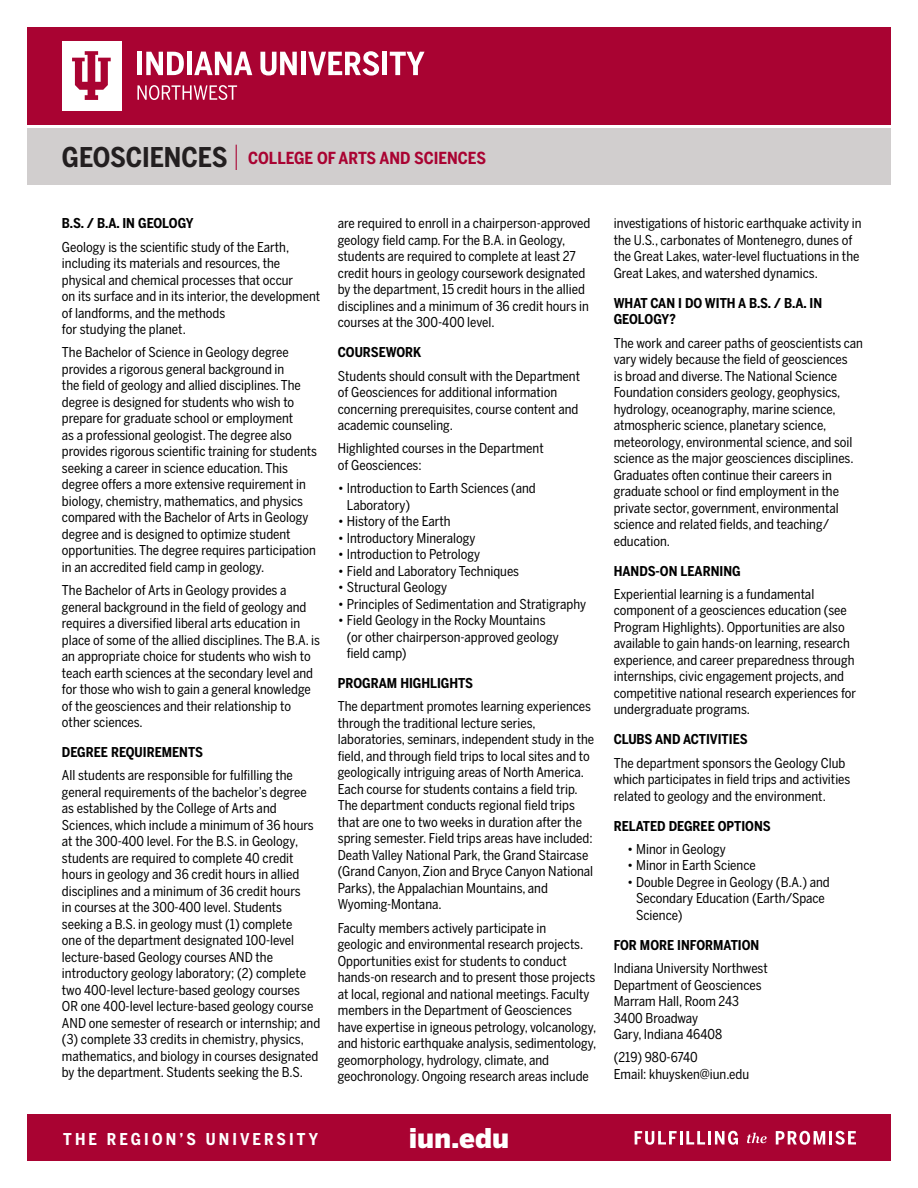
<style>
.page{position:relative;width:918px;height:1188px;background:#fff}
.page>*{position:absolute;margin:0;border:0;box-sizing:border-box;transform-origin:0 0}
.t1{font:900 27px "Benton Sans";letter-spacing:-.005em;color:#fff}
.t2{font:700 16.5px "Benton Sans Cond";color:#a90332}
.t3{font:700 16.2px "Benton Sans Cond";letter-spacing:.19em;color:#fff}
.t4{font:13.5px/16.5px "Benton Sans Cond";color:#000}
.t5{font:700 13.5px/16.5px "Benton Sans Cond";color:#000}
.s1{font-size:27px;color:#231f20}
.s2{font-weight:300;font-size:34.2px}
</style>
<div class="page">
<div style="left:27px;top:1115px;width:864px;height:46px;background:#a90332"></div>
<svg style="left:635px;top:1131px;width:70px;height:14px"></svg>
<hr style="left:708px;top:1131px;width:3px;height:14px;background:#fff">
<svg style="left:715px;top:1131px;width:23px;height:14px"></svg>
<svg style="left:747px;top:1133px;width:20px;height:10px"></svg>
<svg style="left:776px;top:1131px;width:49px;height:14px"></svg>
<hr style="left:829px;top:1131px;width:3px;height:14px;background:#fff">
<svg style="left:835px;top:1131px;width:21px;height:14px"></svg>
<div style="left:27px;top:129px;width:864px;height:56px;background:#d1cece"></div>
<div style="left:27px;top:27px;width:864px;height:97px;background:#a90332"></div>
<div style="left:62px;top:41px;width:59px;height:69px;background:#fff"></div>
<svg style="left:72px;top:51px;width:39px;height:49px"></svg>
<div style="left:137px;top:52px;width:5px;height:23px;background:#fff"></div>
<svg style="left:146px;top:52px;width:38px;height:23px"></svg>
<div style="left:187px;top:52px;width:5px;height:23px;background:#fff"></div>
<svg style="left:194px;top:52px;width:58px;height:23px"></svg>
<svg style="left:260px;top:52px;width:37px;height:24px"></svg>
<div style="left:301px;top:52px;width:5px;height:23px;background:#fff"></div>
<svg style="left:308px;top:51px;width:71px;height:25px"></svg>
<div style="left:382px;top:52px;width:5px;height:23px;background:#fff"></div>
<svg style="left:390px;top:52px;width:35px;height:23px"></svg>
<svg style="left:137px;top:85px;width:100px;height:15px"></svg>
<p class="t2" style="left:62px;top:148px;width:426px"><span class="s1">GEOSCIENCES</span> <span class="s2">I</span> COLLEGE OF ARTS AND SCIENCES</p>
<p class="t5" style="left:62px;top:215px;width:133px">B.S. / B.A. IN GEOLOGY</p>
<p class="t4" style="left:62px;top:238px;width:260px">Geology is the scientific study of the Earth, including its materials and resources, the physical and chemical processes that occur<br>on its surface and in its interior, the development of landforms, and the methods<br>for studying the planet.</p>
<p class="t4" style="left:62px;top:344px;width:257px">The Bachelor of Science in Geology degree provides a rigorous general background in<br>the field of geology and allied disciplines. The degree is designed for students who wish to prepare for graduate school or employment<br>as a professional geologist. The degree also provides rigorous scientific training for students seeking a career in science education. This degree offers a more extensive requirement in biology, chemistry, mathematics, and physics compared with the Bachelor of Arts in Geology degree and is designed to optimize student opportunities. The degree requires participation in an accredited field camp in geology.</p>
<p class="t4" style="left:62px;top:582px;width:260px">The Bachelor of Arts in Geology provides a general background in the field of geology and requires a diversified liberal arts education in place of some of the allied disciplines. The B.A. is an appropriate choice for students who wish to teach earth sciences at the secondary level and for those who wish to gain a general knowledge of the geosciences and their relationship to other sciences.</p>
<p class="t5" style="left:62px;top:744px;width:143px">DEGREE REQUIREMENTS</p>
<p class="t4" style="left:62px;top:767px;width:260px">All students are responsible for fulfilling the general requirements of the bachelor’s degree as established by the College of Arts and Sciences, which include a minimum of 36 hours at the 300-400 level. For the B.S. in Geology, students are required to complete 40 credit hours in geology and 36 credit hours in allied disciplines and a minimum of 36 credit hours<br>in courses at the 300-400 level. Students seeking a B.S. in geology must (1) complete<br>one of the department designated 100-level lecture-based Geology courses AND the introductory geology laboratory; (2) complete two 400-level lecture-based geology courses<br>OR one 400-level lecture-based geology course AND one semester of research or internship; and (3) complete 33 credits in chemistry, physics, mathematics, and biology in courses designated by the department. Students seeking the B.S.</p>
<p class="t4" style="left:338px;top:215px;width:254px">are required to enroll in a chairperson-approved geology field camp. For the B.A. in Geology, students are required to complete at least 27 credit hours in geology coursework designated by the department, 15 credit hours in the allied disciplines and a minimum of 36 credit hours in courses at the 300-400 level.</p>
<p class="t5" style="left:338px;top:344px;width:85px">COURSEWORK</p>
<p class="t4" style="left:338px;top:367px;width:244px">Students should consult with the Department of Geosciences for additional information concerning prerequisites, course content and academic counseling.</p>
<p class="t4" style="left:338px;top:440px;width:207px">Highlighted courses in the Department of Geosciences:</p>
<p class="t4" style="left:347px;top:480px;width:191px;text-indent:-9px">• Introduction to Earth Sciences (and<br>Laboratory)</p>
<p class="t4" style="left:338px;top:513px;width:114px">• History of the Earth</p>
<p class="t4" style="left:338px;top:529px;width:139px">• Introductory Mineralogy</p>
<p class="t4" style="left:338px;top:546px;width:144px">• Introduction to Petrology</p>
<p class="t4" style="left:338px;top:562px;width:183px">• Field and Laboratory Techniques</p>
<p class="t4" style="left:338px;top:579px;width:111px">• Structural Geology</p>
<p class="t4" style="left:338px;top:595px;width:250px">• Principles of Sedimentation and Stratigraphy</p>
<p class="t4" style="left:347px;top:612px;width:214px;text-indent:-9px">• Field Geology in the Rocky Mountains (or other chairperson-approved geology field camp)</p>
<p class="t5" style="left:338px;top:675px;width:137px">PROGRAM HIGHLIGHTS</p>
<p class="t4" style="left:338px;top:698px;width:258px">The department promotes learning experiences through the traditional lecture series, laboratories, seminars, independent study in the field, and through field trips to local sites and to geologically intriguing areas of North America.<br>Each course for students contains a field trip.<br>The department conducts regional field trips that are one to two weeks in duration after the spring semester. Field trips areas have included:<br>Death Valley National Park, the Grand Staircase (Grand Canyon, Zion and Bryce Canyon National Parks), the Appalachian Mountains, and Wyoming-Montana.</p>
<p class="t4" style="left:338px;top:919px;width:260px">Faculty members actively participate in<br>geologic and environmental research projects.<br>Opportunities exist for students to conduct hands-on research and to present those projects at local, regional and national meetings. Faculty members in the Department of Geosciences have expertise in igneous petrology, volcanology, and historic earthquake analysis, sedimentology, geomorphology, hydrology, climate, and geochronology. Ongoing research areas include</p>
<p class="t3" style="left:63px;top:1129px;width:256px">THE REGION’S UNIVERSITY</p>
<h1 class="t1" style="left:409px;top:1121px;width:102px">iun.edu</h1>
<p class="t4" style="left:614px;top:215px;width:249px">investigations of historic earthquake activity in the U.S., carbonates of Montenegro, dunes of the Great Lakes, water-level fluctuations in the Great Lakes, and watershed dynamics.</p>
<p class="t5" style="left:614px;top:295px;width:210px">WHAT CAN I DO WITH A B.S. / B.A. IN<br>GEOLOGY?</p>
<p class="t4" style="left:614px;top:334px;width:251px">The work and career paths of geoscientists can vary widely because the field of geosciences<br>is broad and diverse. The National Science Foundation considers geology, geophysics, hydrology, oceanography, marine science, atmospheric science, planetary science, meteorology, environmental science, and soil science as the major geosciences disciplines.<br>Graduates often continue their careers in graduate school or find employment in the private sector, government, environmental science and related fields, and teaching/ education.</p>
<p class="t5" style="left:614px;top:563px;width:129px">HANDS-ON LEARNING</p>
<p class="t4" style="left:614px;top:586px;width:244px">Experiential learning is a fundamental component of a geosciences education (see Program Highlights). Opportunities are also available to gain hands-on learning, research experience, and career preparedness through internships, civic engagement projects, and competitive national research experiences for undergraduate programs.</p>
<p class="t5" style="left:614px;top:731px;width:135px">CLUBS AND ACTIVITIES</p>
<p class="t4" style="left:614px;top:754px;width:238px">The department sponsors the Geology Club which participates in field trips and activities related to geology and the environment.</p>
<p class="t5" style="left:614px;top:818px;width:159px">RELATED DEGREE OPTIONS</p>
<p class="t4" style="left:627px;top:841px;width:100px">• Minor in Geology</p>
<p class="t4" style="left:627px;top:857px;width:130px">• Minor in Earth Science</p>
<p class="t4" style="left:636px;top:874px;width:195px;text-indent:-9px">• Double Degree in Geology (B.A.) and<br>Secondary Education (Earth/Space<br>Science)</p>
<p class="t5" style="left:614px;top:937px;width:147px">FOR MORE INFORMATION</p>
<p class="t4" style="left:614px;top:960px;width:156px">Indiana University Northwest<br>Department of Geosciences<br>Marram Hall, Room 243<br>3400 Broadway<br>Gary, Indiana 46408</p>
<p class="t4" style="left:614px;top:1049px;width:137px">(219) 980-6740<br>Email: khuysken@iun.edu</p>
</div>
